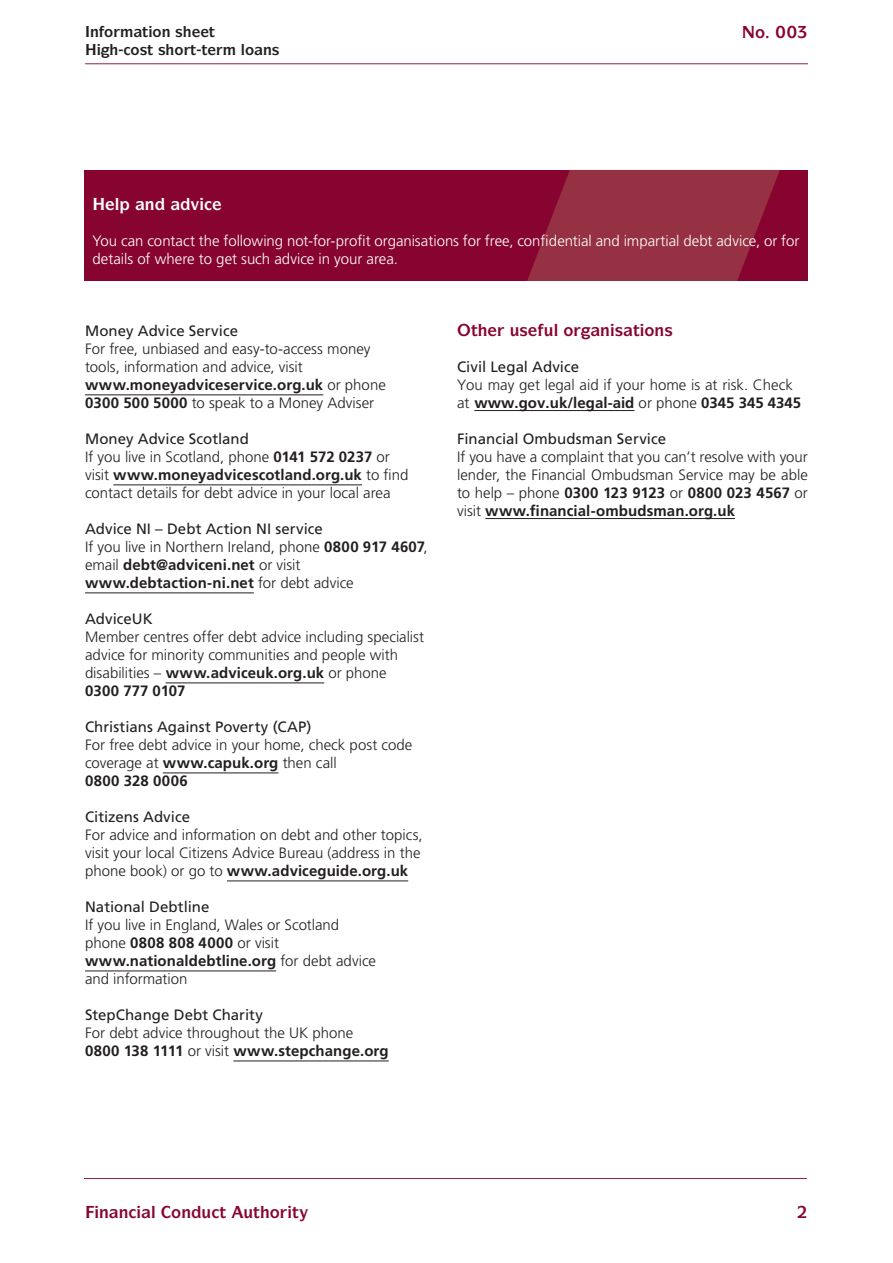
<style>
.page{position:relative;width:893px;height:1263px;background:#fff}
.page>*{position:absolute;margin:0;border:0;box-sizing:border-box;transform-origin:0 0}
.Body_text{font:700 16.5px "ITC Symbol Std";color:#870430}
.Body_text-2{font:300 15px/18px "Frutiger LT Std";color:#231f20}
.Sub_Header{font:15px "Frutiger LT Std";letter-spacing:.005em;color:#231f20}
.Body_text-3{font:300 15px/18px "Frutiger LT Std";letter-spacing:-.005em;color:#fff}
.t1{font:700 15px "ITC Symbol Std";color:#231f20}
.s1{font-weight:700}
.s2{font-weight:400}
</style>
<div class="page">
<hr style="left:85px;top:63px;width:723px;height:1px;background:#870430">
<hr style="left:84px;top:1178px;width:723px;height:1px;background:#870430">
<hr style="left:85px;top:395px;width:238px;height:1px;background:#231f20">
<hr style="left:113px;top:485px;width:249px;height:1px;background:#231f20">
<hr style="left:85px;top:593px;width:169px;height:1px;background:#231f20">
<hr style="left:166px;top:683px;width:158px;height:1px;background:#231f20">
<hr style="left:163px;top:773px;width:115px;height:1px;background:#231f20">
<hr style="left:227px;top:881px;width:181px;height:1px;background:#231f20">
<hr style="left:85px;top:971px;width:191px;height:1px;background:#231f20">
<hr style="left:233px;top:1061px;width:156px;height:1px;background:#231f20">
<div style="left:84px;top:170px;width:724px;height:111px;background:#870430"></div>
<svg style="left:527px;top:170px;width:253px;height:111px;fill:#963143"></svg>
<hr style="left:474px;top:410px;width:160px;height:1px;background:#231f20">
<hr style="left:485px;top:518px;width:250px;height:1px;background:#231f20">
<p class="t1" style="left:142px;top:22px;width:42px">▼□■ ▲</p>
<p class="t1" style="left:85px;top:40px;width:124px">★ □▲▼ ▲ □▼▼</p>
<p class="t1" style="left:241px;top:40px;width:40px">●□ ■▲</p>
<p class="Body_text-3" style="left:92px;top:232px;width:708px">You can contact the following not-for-profit organisations for free, confidential and impartial debt advice, or for details of where to get such advice in your area.</p>
<p class="Sub_Header" style="left:85px;top:322px;width:154px">Money Advice Service</p>
<p class="Body_text-2" style="left:85px;top:340px;width:302px">For free, unbiased and easy-to-access money tools, information and advice, visit <span class="s1">www.moneyadviceservice.org.uk</span> or phone <span class="s1">0300 500 5000</span> to speak to a Money Adviser</p>
<p class="Sub_Header" style="left:85px;top:430px;width:165px">Money Advice Scotland</p>
<p class="Body_text-2" style="left:85px;top:448px;width:325px">If you live in Scotland, phone <span class="s1">0141 572 0237</span> or visit <span class="s1">www.moneyadvicescotland.org.uk</span> to find contact details for debt advice in your local area</p>
<p class="Sub_Header" style="left:85px;top:520px;width:239px">Advice NI – Debt Action NI service</p>
<p class="Body_text-2" style="left:85px;top:538px;width:344px">If you live in Northern Ireland, phone <span class="s1">0800 917 4607</span>, email <span class="s1">debt@adviceni.net</span> or visit <span class="s1">www.debtaction-ni.net</span> for debt advice</p>
<p class="Sub_Header" style="left:85px;top:610px;width:69px">AdviceUK</p>
<p class="Body_text-2" style="left:85px;top:628px;width:341px">Member centres offer debt advice including specialist advice for minority communities and people with disabilities – <span class="s1">www.adviceuk.org.uk</span> or phone <span class="s1">0300 777 0107</span></p>
<p class="Sub_Header" style="left:85px;top:718px;width:228px">Christians Against Poverty (CAP)</p>
<p class="Body_text-2" style="left:85px;top:736px;width:329px">For free debt advice in your home, check post code coverage at <span class="s1">www.capuk.org</span> then call<br><span class="s1">0800 328 0006</span></p>
<p class="Sub_Header" style="left:85px;top:808px;width:106px">Citizens Advice</p>
<p class="Body_text-2" style="left:85px;top:826px;width:339px">For advice and information on debt and other topics, visit your local Citizens Advice Bureau (address in the phone book) or go to <span class="s1">www.adviceguide.org.uk</span></p>
<p class="Sub_Header" style="left:85px;top:898px;width:126px">National Debtline</p>
<p class="Body_text-2" style="left:85px;top:916px;width:293px">If you live in England, Wales or Scotland phone <span class="s1">0808 808 4000</span> or visit <span class="s1">www.nationaldebtline.org</span> for debt advice and information</p>
<p class="Sub_Header" style="left:85px;top:1006px;width:179px">StepChange Debt Charity</p>
<p class="Body_text-2" style="left:85px;top:1024px;width:305px">For debt advice throughout the UK phone<br><span class="s1">0800 138 1111</span> or visit <span class="s1">www.stepchange.org</span></p>
<p class="Body_text" style="left:471px;top:320px;width:104px">▼ ◆▲ ◆● □</p>
<p class="Body_text" style="left:600px;top:320px;width:74px">■▲ ▼□■▲</p>
<p class="Body_text-2" style="left:457px;top:358px;width:346px"><span class="s2">Civil Legal Advice<br></span>You may get legal aid if your home is at risk. Check at <span class="s1">www.gov.uk/legal-aid</span> or phone <span class="s1">0345 345 4345</span></p>
<p class="Body_text-2" style="left:457px;top:430px;width:352px"><span class="s2">Financial Ombudsman Service<br></span>If you have a complaint that you can’t resolve with your lender, the Financial Ombudsman Service may be able to help – phone <span class="s1">0300 123 9123</span> or <span class="s1">0800 023 4567</span> or visit <span class="s1">www.financial-ombudsman.org.uk</span></p>
<p class="Body_text" style="left:151px;top:1202px;width:149px">● □■◆▼ ◆▼□ ▼</p>
</div>
